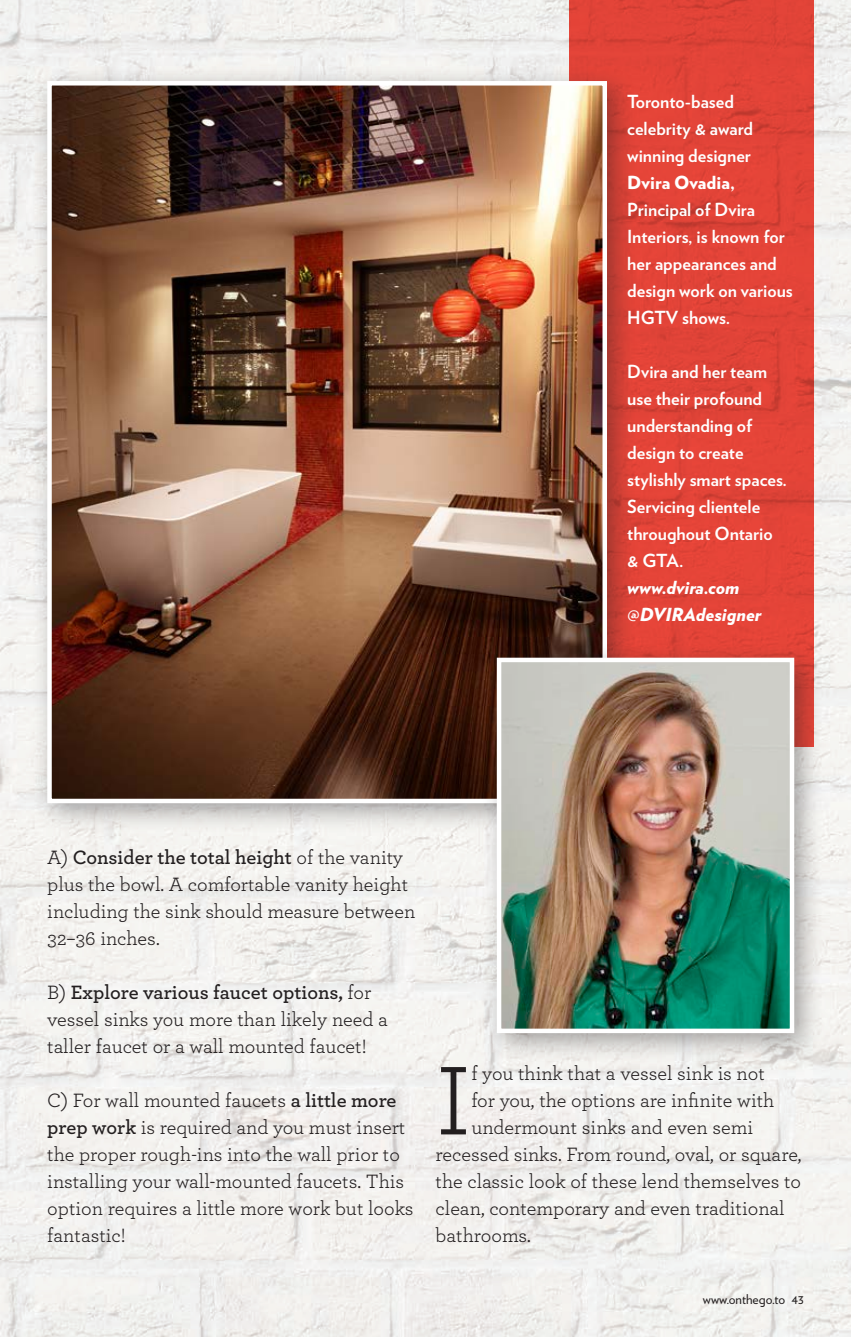
<style>
.page{position:relative;width:851px;height:1337px;background:#fff}
.page>*{position:absolute;margin:0;border:0;box-sizing:border-box;transform-origin:0 0}
.Archer_Book{font:102.38px "Archer";color:#231f20}
.Archer_Book-2{font:20.25px/27px "Archer";color:#231f20}
.Archer_Book-3{font:700 18px/27px "Verlag";color:#fff}
.Archer_Book-4{font:italic 900 18px/27px "Verlag";color:#fff}
.t1{font:13.5px "Verlag";color:#231f20}
.s1{font-weight:900}
.s2{font-weight:600}
</style>
<div class="page">
<img style="left:0;top:0;width:850px;height:1336px">
<svg style="left:569px;top:0;width:244px;height:642px;background:#e04337"></svg>
<div style="left:32px;top:65px;width:605px;height:768px;background:#231f20;opacity:.4"></div>
<img style="left:52px;top:86px;width:550px;height:712px">
<div style="left:47px;top:81px;width:560px;height:722px;border:4px solid #fff"></div>
<div style="left:481px;top:642px;width:342px;height:421px;background:#231f20;opacity:.4"></div>
<img style="left:502px;top:662px;width:287px;height:366px">
<div style="left:497px;top:657px;width:297px;height:376px;border:4px solid #fff"></div>
<p class="Archer_Book-3" style="left:627px;top:87px;width:167px">Toronto-based celebrity &amp; award winning designer<br><span class="s1">Dvira Ovadia,<br></span>Principal of Dvira<br>Interiors, is known for her appearances and design work on various<br>HGTV shows.</p>
<p class="Archer_Book-3" style="left:627px;top:357px;width:161px">Dvira and her team use their profound understanding of design to create stylishly smart spaces.<br>Servicing clientele throughout Ontario &amp; GTA.</p>
<p class="Archer_Book-4" style="left:627px;top:573px;width:136px">www.dvira.com @DVIRAdesigner</p>
<p class="Archer_Book-2" style="left:47px;top:843px;width:369px">A) <span class="s2">Consider the total height</span> of the vanity plus the bowl. A comfortable vanity height including the sink should measure between 32–36 inches.</p>
<p class="Archer_Book-2" style="left:47px;top:978px;width:342px">B) <span class="s2">Explore various faucet options,</span> for vessel sinks you more than likely need a taller faucet or a wall mounted faucet!</p>
<p class="Archer_Book-2" style="left:47px;top:1086px;width:368px">C) For wall mounted faucets <span class="s2">a little more prep work</span> is required and you must insert the proper rough-ins into the wall prior to installing your wall-mounted faucets. This option requires a little more work but looks fantastic!</p>
<p class="Archer_Book" style="left:435px;top:1029px;width:37px">I</p>
<p class="Archer_Book-2" style="left:471px;top:1059px;width:295px">f you think that a vessel sink is not</p>
<p class="Archer_Book-2" style="left:471px;top:1086px;width:304px">for you, the options are infinite with</p>
<p class="Archer_Book-2" style="left:471px;top:1113px;width:283px">undermount sinks and even semi</p>
<p class="Archer_Book-2" style="left:435px;top:1140px;width:367px">recessed sinks. From round, oval, or square,</p>
<p class="Archer_Book-2" style="left:435px;top:1167px;width:367px">the classic look of these lend themselves to</p>
<p class="Archer_Book-2" style="left:435px;top:1194px;width:350px">clean, contemporary and even traditional</p>
<p class="Archer_Book-2" style="left:435px;top:1221px;width:97px">bathrooms.</p>
<p class="t1" style="left:703px;top:1288px;width:102px">www.onthego.to 43</p>
</div>
